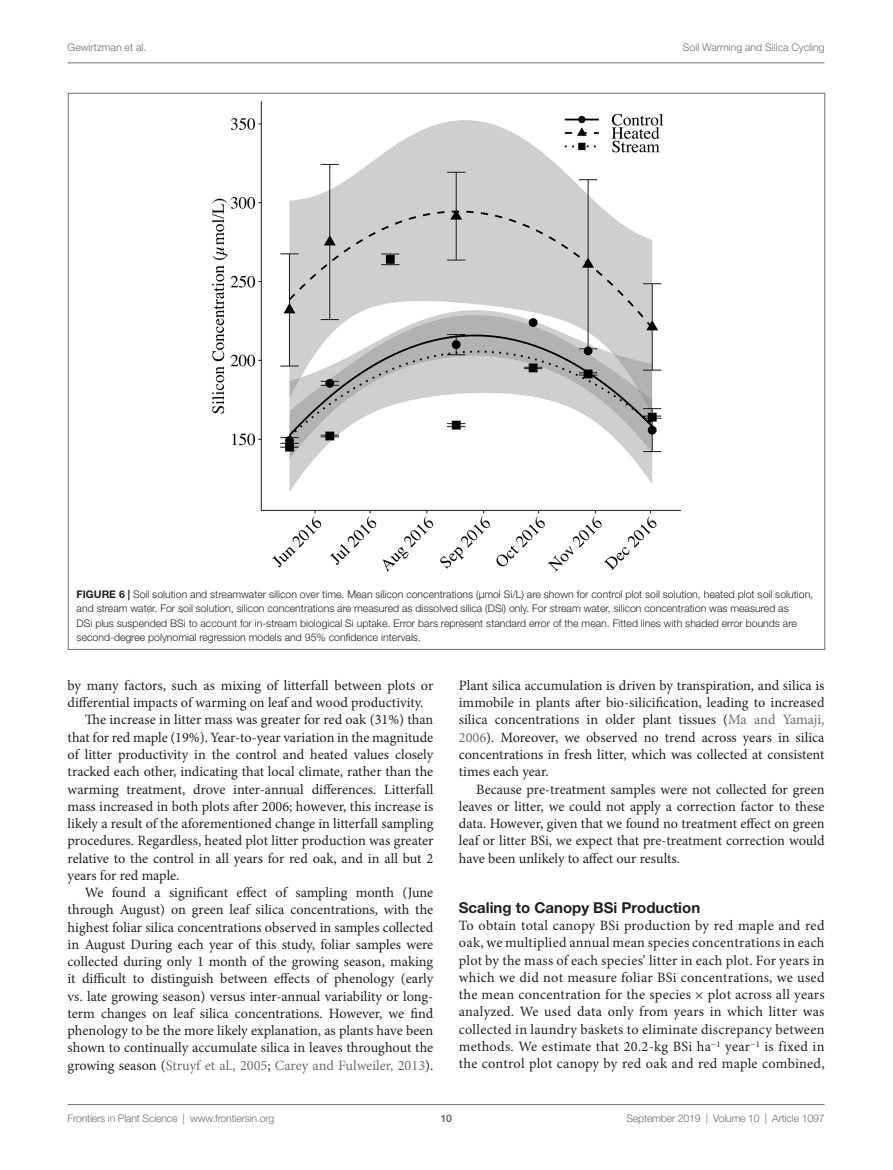
<style>
.page{position:relative;width:893px;height:1170px;background:#fff}
.page>*{position:absolute;margin:0;border:0;box-sizing:border-box;transform-origin:0 0}
._3{font:700 15px "Helvetica Neue LT Std";color:#231f20}
.T{font:14.25px/17.2px "Minion Pro";color:#231f20;text-align:justify}
.T1{font:14.25px/17.2px "Minion Pro";letter-spacing:.015em;color:#231f20;text-align:justify}
.FC{font:300 10.5px/14.2px "Helvetica Neue LT Std";color:#231f20}
.t1{font:300 10.5px "Helvetica Neue LT Std";letter-spacing:-.015em;color:#6c6d70}
.t2{font:700 10.5px "Helvetica Neue LT Std";color:#6c6d70}
.s1{font-weight:700}
.s2{color:#6c6d70}
</style>
<div class="page">
<hr style="left:68px;top:63px;width:756px;height:1px;background:#6c6d70">
<hr style="left:68px;top:1104px;width:756px;height:1px;background:#6c6d70">
<img style="left:213px;top:102px;width:467px;height:469px">
<p class="t1" style="left:68px;top:41px;width:80px">Gewirtzman et al.</p>
<p class="t1" style="left:683px;top:41px;width:143px">Soil Warming and Silica Cycling</p>
<p class="FC" style="left:77px;top:587px;width:738px"><span class="s1">FIGURE 6 |</span> Soil solution and streamwater silicon over time. Mean silicon concentrations (μmol Si/L) are shown for control plot soil solution, heated plot soil solution, and stream water. For soil solution, silicon concentrations are measured as dissolved silica (DSi) only. For stream water, silicon concentration was measured as<br>DSi plus suspended BSi to account for in-stream biological Si uptake. Error bars represent standard error of the mean. Fitted lines with shaded error bounds are second-degree polynomial regression models and 95% confidence intervals.</p>
<p class="T" style="left:68px;top:676px;width:367px">by many factors, such as mixing of litterfall between plots or differential impacts of warming on leaf and wood productivity.</p>
<p class="T" style="left:68px;top:711px;width:367px;text-indent:17px">The increase in litter mass was greater for red oak (31%) than that for red maple (19%). Year-to-year variation in the magnitude of litter productivity in the control and heated values closely tracked each other, indicating that local climate, rather than the warming treatment, drove inter-annual differences. Litterfall mass increased in both plots after 2006; however, this increase is likely a result of the aforementioned change in litterfall sampling procedures. Regardless, heated plot litter production was greater relative to the control in all years for red oak, and in all but 2 years for red maple.</p>
<p class="T" style="left:68px;top:883px;width:367px;text-indent:17px">We found a significant effect of sampling month (June through August) on green leaf silica concentrations, with the highest foliar silica concentrations observed in samples collected in August During each year of this study, foliar samples were collected during only 1 month of the growing season, making it difficult to distinguish between effects of phenology (early vs. late growing season) versus inter-annual variability or long&shy;term changes on leaf silica concentrations. However, we find phenology to be the more likely explanation, as plants have been shown to continually accumulate silica in leaves throughout the growing season (<span class="s2">Struyf et al., 2005</span>; <span class="s2">Carey and Fulweiler, 2013</span>).</p>
<p class="T" style="left:459px;top:676px;width:367px">Plant silica accumulation is driven by transpiration, and silica is immobile in plants after bio-silicification, leading to increased silica concentrations in older plant tissues (<span class="s2">Ma and Yamaji, 2006</span>). Moreover, we observed no trend across years in silica concentrations in fresh litter, which was collected at consistent times each year.</p>
<p class="T" style="left:459px;top:780px;width:367px;text-indent:17px">Because pre-treatment samples were not collected for green leaves or litter, we could not apply a correction factor to these data. However, given that we found no treatment effect on green leaf or litter BSi, we expect that pre-treatment correction would have been unlikely to affect our results.</p>
<p class="_3" style="left:459px;top:898px;width:243px">Scaling to Canopy BSi Production</p>
<p class="T1" style="left:459px;top:916px;width:367px">To obtain total canopy BSi production by red maple and red oak, we multiplied annual mean species concentrations in each plot by the mass of each species’ litter in each plot. For years in which we did not measure foliar BSi concentrations, we used the mean concentration for the species × plot across all years analyzed. We used data only from years in which litter was collected in laundry baskets to eliminate discrepancy between methods. We estimate that 20.2-kg BSi ha<sup>−1</sup> year<sup>−1</sup> is fixed in the control plot canopy by red oak and red maple combined,</p>
<p class="t1" style="left:68px;top:1111px;width:208px">Frontiers in Plant Science | www.frontiersin.org</p>
<p class="t2" style="left:440px;top:1111px;width:13px">10</p>
<p class="t1" style="left:626px;top:1111px;width:200px">September 2019 | Volume 10 | Article 1097</p>
</div>
